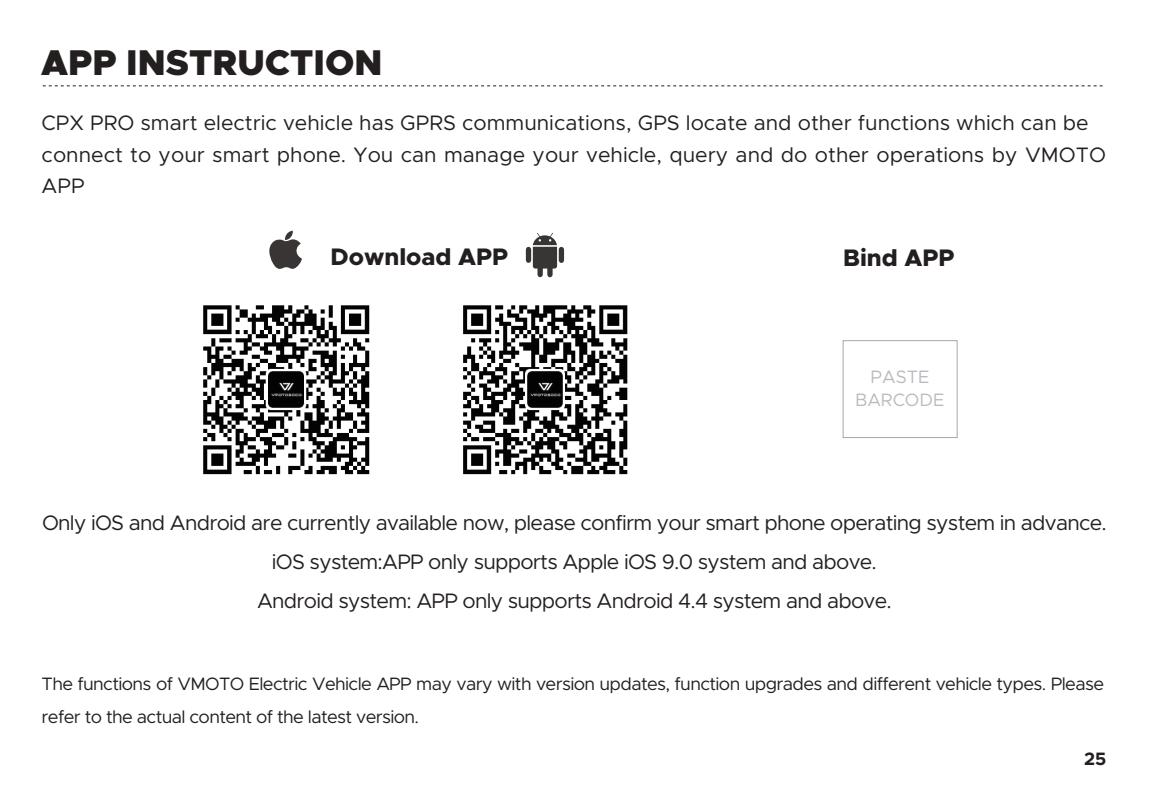
<style>
.page{position:relative;width:1149px;height:808px;background:#fff}
.page>*{position:absolute;margin:0;border:0;box-sizing:border-box;transform-origin:0 0}
.t1{font:900 36px "Metropolis";color:#241f1f}
.t2{font:800 24px "Metropolis";color:#241f1f}
.t3{font:21px/39px "Metropolis";letter-spacing:-.035em;color:#241f1f;text-align:center}
.t4{font:21px/31.5px "Metropolis";color:#241f1f}
.t5{font:18px/33px "Metropolis";letter-spacing:-.035em;color:#241f1f}
.t6{font:18px/23.1px "Metropolis";color:#bbbac0;text-align:center}
.t7{font:700 18px "Metropolis";color:#241f1f}
</style>
<div class="page">
<svg style="left:43px;top:85px;width:1060px;height:1px"></svg>
<div style="left:842px;top:340px;width:115px;height:98px;border:1px solid #a7a6ab"></div>
<img style="left:203px;top:305px;width:167px;height:170px">
<img style="left:463px;top:305px;width:165px;height:170px">
<svg style="left:269px;top:231px;width:33px;height:38px"></svg>
<div style="left:525px;top:247px;width:6px;height:16px;background:#393535;border-radius:3px"></div>
<div style="left:558px;top:247px;width:6px;height:16px;background:#393535;border-radius:3px"></div>
<svg style="left:532px;top:233px;width:25px;height:44px"></svg>
<h1 class="t1" style="left:41px;top:40px;width:342px">APP INSTRUCTION</h1>
<p class="t4" style="left:42px;top:107px;width:1065px">CPX PRO smart electric vehicle has GPRS communications, GPS locate and other functions which can be connect to your smart phone. You can manage your vehicle, query and do other operations by VMOTO<br>APP</p>
<p class="t2" style="left:330px;top:241px;width:179px">Download APP</p>
<p class="t2" style="left:842px;top:243px;width:113px">Bind APP</p>
<p class="t6" style="left:854px;top:365px;width:91px">PASTE<br>BARCODE</p>
<p class="t3" style="left:42px;top:503px;width:1065px">Only iOS and Android are currently available now, please confirm your smart phone operating system in advance. iOS system:APP only supports Apple iOS 9.0 system and above.<br>Android system: APP only supports Android 4.4 system and above.</p>
<p class="t5" style="left:42px;top:667px;width:1063px">The functions of VMOTO Electric Vehicle APP may vary with version updates, function upgrades and different vehicle types. Please refer to the actual content of the latest version.</p>
<p class="t7" style="left:1083px;top:748px;width:24px">25</p>
</div>
